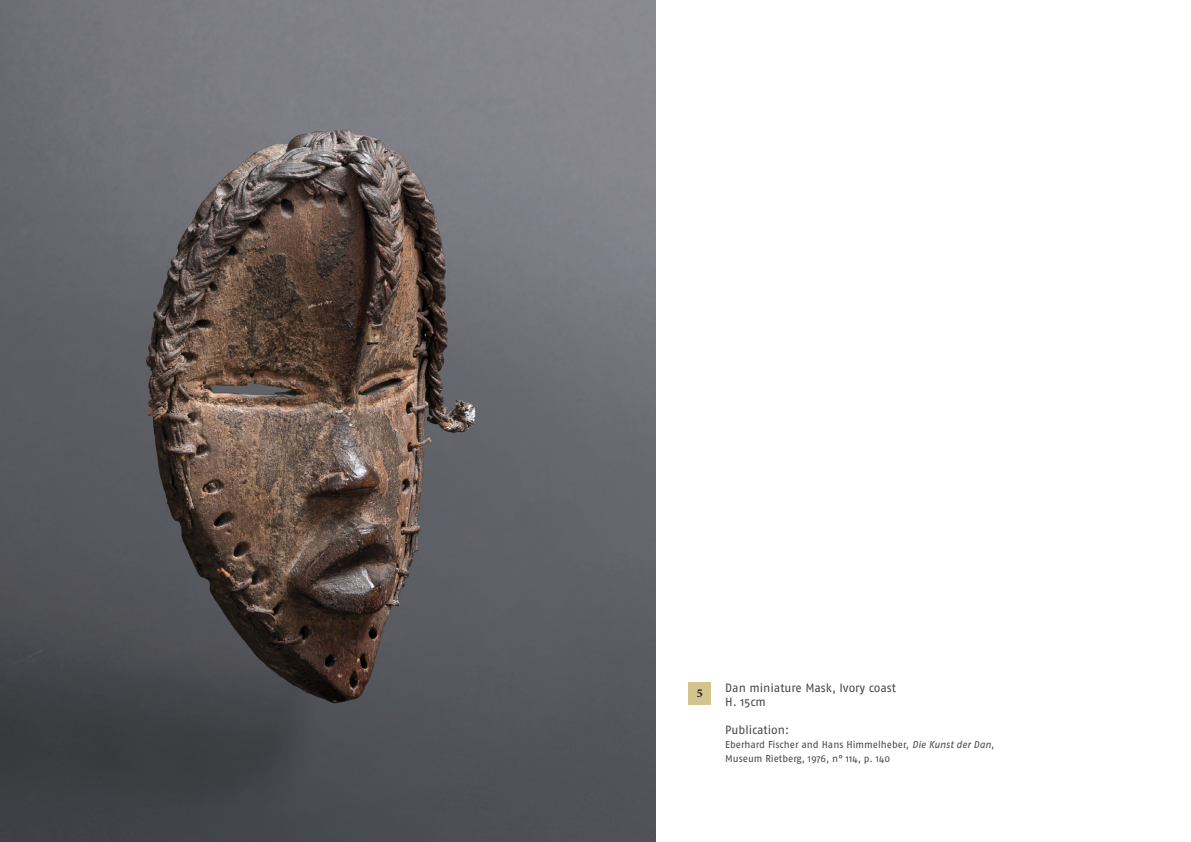
<style>
.page{position:relative;width:1191px;height:842px;background:#fff}
.page>*{position:absolute;margin:0;border:0;box-sizing:border-box;transform-origin:0 0}
.t1{font:12px/14px "Fago OT";letter-spacing:-.005em;color:#464848}
.t2{font:700 12px "Minion Pro";color:#1a171c}
.t3{font:10px/14px "Fago OT";letter-spacing:-.005em;color:#464848}
.s1{font-style:italic}
</style>
<div class="page">
<img style="left:0;top:0;width:655px;height:842px">
<div style="left:688px;top:682px;width:23px;height:23px;background:#d3c48d"></div>
<p class="t2" style="left:697px;top:685px;width:7px">5</p>
<p class="t1" style="left:725px;top:681px;width:172px">Dan miniature Mask, Ivory coast<br>H. 15cm</p>
<p class="t1" style="left:725px;top:723px;width:65px">Publication:</p>
<p class="t3" style="left:725px;top:737px;width:271px">Eberhard Fischer and Hans Himmelheber, <span class="s1">Die Kunst der Dan</span>,<br>Museum Rietberg, 1976, n° 114, p. 140</p>
</div>
